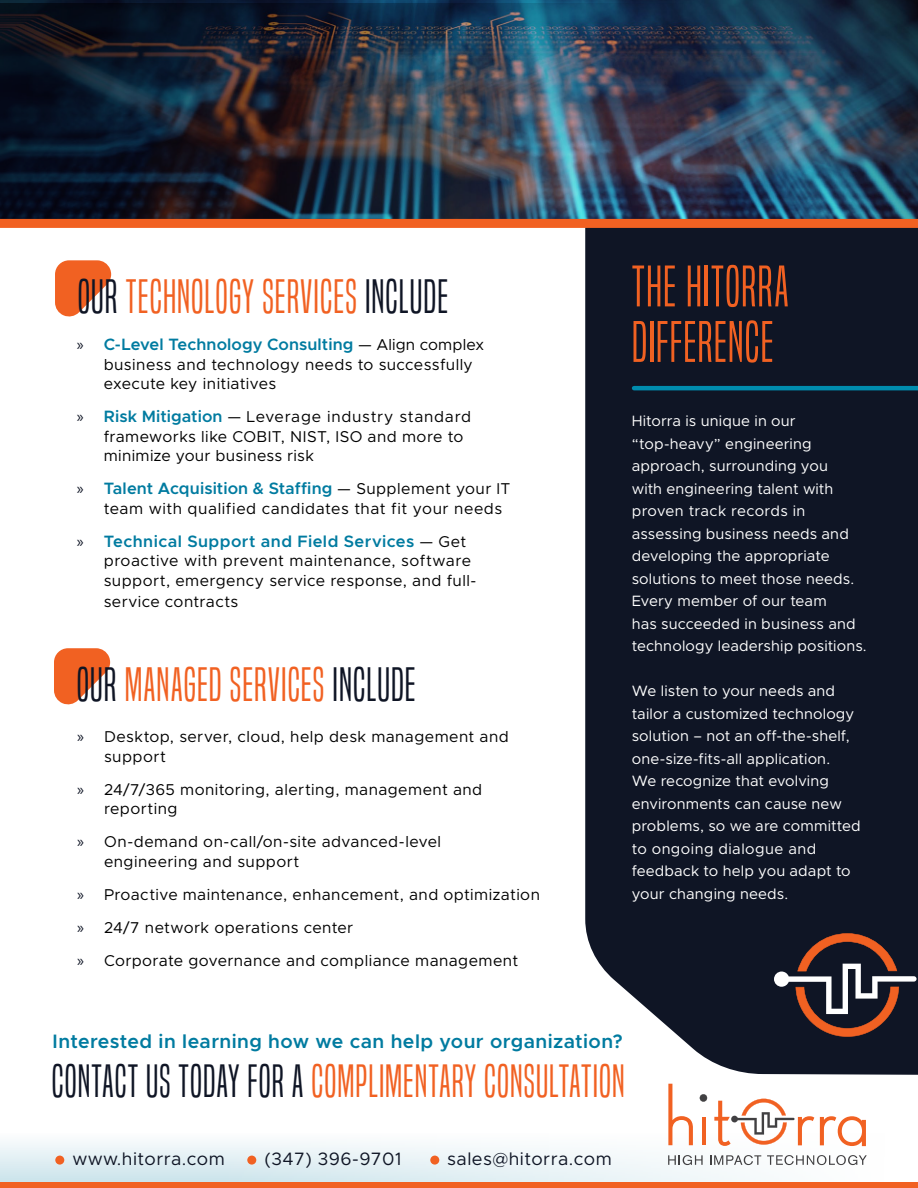
<style>
.page{position:relative;width:918px;height:1188px;background:#fff}
.page>*{position:absolute;margin:0;border:0;box-sizing:border-box;transform-origin:0 0}
.t1{font:54px/55.5px "Built Titling Lt";letter-spacing:.02em;color:#f16122}
.t2{font:45px "Built Titling Lt";letter-spacing:.025em;color:#f16122}
.t3{font:43.5px "Built Titling Lt";letter-spacing:.025em;color:#f16122}
.t4{font:600 19.5px "Metropolis";letter-spacing:.02em;color:#007ba0}
.t5{font:18px "Metropolis";letter-spacing:.025em;color:#0f1525}
.t6{font:600 16.5px "Metropolis";letter-spacing:.01em;color:#007ba0}
.t7{font:15.75px/19.5px "Metropolis";letter-spacing:.025em;color:#000}
.t8{font:15px/22.5px "Metropolis";letter-spacing:.01em;color:#fff}
.s1{color:#0f1525}
.s2{font-family:"Myriad Pro";font-weight:400;color:#0f1525}
.s3{font-weight:400;font-size:15.75px;color:#000}
.s4{font-family:"Myriad Pro";font-size:16.5px;color:#0f1525}
.s5{font-weight:600;font-size:16.5px;color:#007ba0}
</style>
<div class="page">
<div style="left:0;top:1182px;width:918px;height:6px;background:#f16122"></div>
<svg style="left:668px;top:1084px;width:25px;height:61px"></svg>
<svg style="left:714px;top:1099px;width:100px;height:47px"></svg>
<svg style="left:820px;top:1116px;width:46px;height:30px"></svg>
<svg style="left:668px;top:1155px;width:35px;height:10px"></svg>
<svg style="left:710px;top:1155px;width:51px;height:10px"></svg>
<svg style="left:767px;top:1155px;width:100px;height:10px"></svg>
<svg style="left:700px;top:1094px;width:7px;height:8px"></svg>
<hr style="left:702px;top:1117px;width:3px;height:28px;background:#f16122">
<div style="left:55px;top:1156px;width:9px;height:9px;background:#f16122;border-radius:50%"></div>
<div style="left:247px;top:1156px;width:9px;height:9px;background:#f16122;border-radius:50%"></div>
<div style="left:430px;top:1156px;width:9px;height:9px;background:#f16122;border-radius:50%"></div>
<div style="left:585px;top:228px;width:333px;height:847px;background:#0f1525"></div>
<img style="left:0;top:3px;width:918px;height:216px">
<div style="left:0;top:219px;width:918px;height:9px;background:#f16122"></div>
<svg style="left:774px;top:933px;width:143px;height:104px;background:#4a383a"></svg>
<hr style="left:634px;top:386px;width:284px;height:4px;background:#008cae">
<svg style="left:55px;top:260px;width:56px;height:57px"></svg>
<svg style="left:54px;top:648px;width:56px;height:57px"></svg>
<h2 class="t2" style="left:78px;top:270px;width:372px"><span class="s1">OUR</span> TECHNOLOGY SERVICES <span class="s1">INCLUDE</span></h2>
<p class="t6" style="left:77px;top:334px;width:409px"><span class="s2">»</span> C-Level Technology Consulting <span class="s3">— Align complex</span></p>
<p class="t7" style="left:104px;top:354px;width:371px">business and technology needs to successfully execute key initiatives</p>
<p class="t7" style="left:104px;top:407px;width:369px;text-indent:-27px"><span class="s4">»</span> <span class="s5">Risk Mitigation</span> — Leverage industry standard frameworks like COBIT, NIST, ISO and more to minimize your business risk</p>
<p class="t6" style="left:77px;top:478px;width:435px"><span class="s2">»</span> Talent Acquisition &amp; Staffing <span class="s3">— Supplement your IT</span></p>
<p class="t7" style="left:104px;top:498px;width:400px">team with qualified candidates that fit your needs</p>
<p class="t6" style="left:77px;top:530px;width:391px"><span class="s2">»</span> Technical Support and Field Services <span class="s3">— Get</span></p>
<p class="t7" style="left:104px;top:551px;width:374px">proactive with prevent maintenance, software support, emergency service response, and full-</p>
<p class="t7" style="left:104px;top:592px;width:136px">service contracts</p>
<h2 class="t2" style="left:77px;top:658px;width:341px"><span class="s1">OUR</span> MANAGED SERVICES <span class="s1">INCLUDE</span></h2>
<p class="t7" style="left:104px;top:727px;width:406px;text-indent:-27px"><span class="s4">»</span> Desktop, server, cloud, help desk management and support</p>
<p class="t7" style="left:104px;top:779px;width:380px;text-indent:-27px"><span class="s4">»</span> 24/7/365 monitoring, alerting, management and reporting</p>
<p class="t7" style="left:104px;top:832px;width:339px;text-indent:-27px"><span class="s4">»</span> On-demand on-call/on-site advanced-level engineering and support</p>
<p class="t7" style="left:77px;top:878px;width:464px;line-height:33px"><span class="s4">»</span> Proactive maintenance, enhancement, and optimization <span class="s4">»</span> 24/7 network operations center<br><span class="s4">»</span> Corporate governance and compliance management</p>
<h1 class="t1" style="left:632px;top:259px;width:158px">THE HITORRA<br>DIFFERENCE</h1>
<p class="t8" style="left:632px;top:410px;width:236px">Hitorra is unique in our “top-heavy” engineering approach, surrounding you<br>with engineering talent with proven track records in assessing business needs and developing the appropriate solutions to meet those needs.<br>Every member of our team<br>has succeeded in business and technology leadership positions.</p>
<p class="t8" style="left:632px;top:680px;width:230px">We listen to your needs and tailor a customized technology solution – not an off-the-shelf, one-size-fits-all application.<br>We recognize that evolving environments can cause new problems, so we are committed to ongoing dialogue and feedback to help you adapt to your changing needs.</p>
<p class="t4" style="left:52px;top:1029px;width:572px">Interested in learning how we can help your organization?</p>
<h3 class="t3" style="left:52px;top:1056px;width:574px"><span class="s1">CONTACT US TODAY FOR A</span> COMPLIMENTARY CONSULTATION</h3>
<p class="t5" style="left:72px;top:1148px;width:154px">www.hitorra.com</p>
<p class="t5" style="left:265px;top:1148px;width:138px">(347) 396-9701</p>
<p class="t5" style="left:447px;top:1148px;width:166px">sales@hitorra.com</p>
</div>
